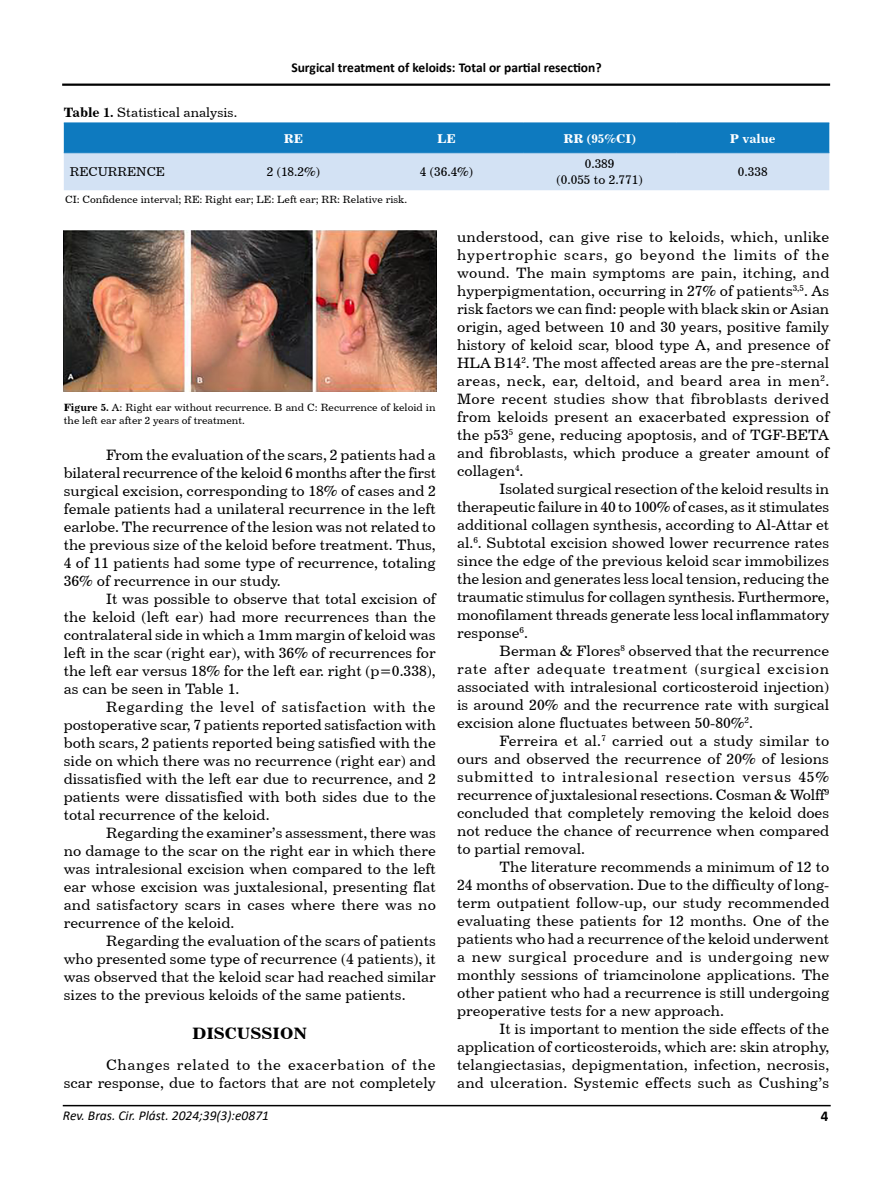
<style>
.page{position:relative;width:893px;height:1191px;background:#fff}
.page>*{position:absolute;margin:0;border:0;box-sizing:border-box;transform-origin:0 0}
.t1{font:16.5px "Century 731 BT Bold A";color:#000}
.t2{font:15px/18px "Century 731 BT Roman A";color:#000;text-align:justify}
.t3{font:700 15px "Calibri";color:#000}
.t4{font:700 13.5px "Calibri";color:#000}
.t5{font:italic 13.5px "Calibri";color:#000}
.t6{font:13.5px "Century 731 BT Roman A";color:#000}
.t7{font:12.75px/15.9px "Century 731 BT Roman A";color:#000;text-align:center}
.t8{font:12.75px "Century 731 BT Bold A";color:#fff}
.t9{font:10.5px/13.2px "Century 731 BT Roman A";color:#000}
.s1{font-family:"Century 731 BT Bold A"}
</style>
<div class="page">
<hr style="left:63px;top:1104px;width:768px;height:2px;background:#000">
<hr style="left:62px;top:84px;width:768px;height:2px;background:#000">
<svg style="left:64px;top:124px;width:765px;height:66px;background:#7db4dc"></svg>
<hr style="left:64px;top:123px;width:153px;height:1px;background:#0e7abf">
<hr style="left:217px;top:123px;width:153px;height:1px;background:#0e7abf">
<hr style="left:370px;top:123px;width:153px;height:1px;background:#0e7abf">
<hr style="left:523px;top:123px;width:153px;height:1px;background:#0e7abf">
<hr style="left:676px;top:123px;width:153px;height:1px;background:#0e7abf">
<hr style="left:64px;top:152px;width:153px;height:1px;background:#0e7abf">
<hr style="left:217px;top:152px;width:153px;height:1px;background:#0e7abf">
<hr style="left:370px;top:152px;width:153px;height:1px;background:#0e7abf">
<hr style="left:523px;top:152px;width:153px;height:1px;background:#0e7abf">
<hr style="left:676px;top:152px;width:153px;height:1px;background:#0e7abf">
<img style="left:64px;top:230px;width:372px;height:162px">
<p class="t6" style="left:64px;top:104px;width:175px"><span class="s1">Table 1.</span> Statistical analysis.</p>
<p class="t4" style="left:291px;top:58px;width:312px">Surgical treatment of keloids: Total or partial resection?</p>
<p class="t8" style="left:284px;top:130px;width:21px">RE</p>
<p class="t8" style="left:437px;top:130px;width:20px">LE</p>
<p class="t8" style="left:563px;top:130px;width:74px">RR (95%CI)</p>
<p class="t8" style="left:730px;top:130px;width:47px">P value</p>
<p class="t7" style="left:70px;top:164px;width:97px">RECURRENCE</p>
<p class="t7" style="left:267px;top:164px;width:55px">2 (18.2%)</p>
<p class="t7" style="left:420px;top:164px;width:55px">4 (36.4%)</p>
<p class="t7" style="left:557px;top:156px;width:88px">0.389<br>(0.055 to 2.771)</p>
<p class="t7" style="left:738px;top:164px;width:31px">0.338</p>
<p class="t9" style="left:65px;top:192px;width:343px">CI: Confidence interval; RE: Right ear; LE: Left ear; RR: Relative risk.</p>
<p class="t9" style="left:64px;top:400px;width:373px"><span class="s1">Figure 5.</span> A: Right ear without recurrence. B and C: Recurrence of keloid in the left ear after 2 years of treatment.</p>
<p class="t2" style="left:64px;top:446px;width:374px;text-indent:43px">From the evaluation of the scars, 2 patients had a bilateral recurrence of the keloid 6 months after the first surgical excision, corresponding to 18% of cases and 2 female patients had a unilateral recurrence in the left earlobe. The recurrence of the lesion was not related to the previous size of the keloid before treatment. Thus, 4 of 11 patients had some type of recurrence, totaling 36% of recurrence in our study.</p>
<p class="t2" style="left:64px;top:590px;width:374px;text-indent:43px">It was possible to observe that total excision of the keloid (left ear) had more recurrences than the contralateral side in which a 1mm margin of keloid was left in the scar (right ear), with 36% of recurrences for the left ear versus 18% for the left ear. right (p=0.338), as can be seen in Table 1.</p>
<p class="t2" style="left:64px;top:698px;width:374px;text-indent:43px">Regarding the level of satisfaction with the postoperative scar, 7 patients reported satisfaction with both scars, 2 patients reported being satisfied with the side on which there was no recurrence (right ear) and dissatisfied with the left ear due to recurrence, and 2 patients were dissatisfied with both sides due to the total recurrence of the keloid.</p>
<p class="t2" style="left:64px;top:824px;width:374px;text-indent:43px">Regarding the examiner’s assessment, there was no damage to the scar on the right ear in which there was intralesional excision when compared to the left ear whose excision was juxtalesional, presenting flat and satisfactory scars in cases where there was no recurrence of the keloid.</p>
<p class="t2" style="left:64px;top:932px;width:374px;text-indent:43px">Regarding the evaluation of the scars of patients who presented some type of recurrence (4 patients), it was observed that the keloid scar had reached similar sizes to the previous keloids of the same patients.</p>
<p class="t1" style="left:192px;top:1023px;width:116px">DISCUSSION</p>
<p class="t2" style="left:64px;top:1055px;width:374px;text-align:right">Changes related to the exacerbation of the<br>scar response, due to factors that are not completely</p>
<p class="t2" style="left:457px;top:227px;width:374px">understood, can give rise to keloids, which, unlike hypertrophic scars, go beyond the limits of the wound. The main symptoms are pain, itching, and hyperpigmentation, occurring in 27% of patients<sup>3,5</sup>. As risk factors we can find: people with black skin or Asian origin, aged between 10 and 30 years, positive family history of keloid scar, blood type A, and presence of HLA B14<sup>2</sup>. The most affected areas are the pre-sternal areas, neck, ear, deltoid, and beard area in men<sup>2</sup>.<br>More recent studies show that fibroblasts derived from keloids present an exacerbated expression of the p53<sup>5</sup> gene, reducing apoptosis, and of TGF-BETA and fibroblasts, which produce a greater amount of collagen<sup>4</sup>.</p>
<p class="t2" style="left:457px;top:479px;width:374px;text-indent:43px">Isolated surgical resection of the keloid results in therapeutic failure in 40 to 100% of cases, as it stimulates additional collagen synthesis, according to Al-Attar et al.<sup>6</sup>. Subtotal excision showed lower recurrence rates since the edge of the previous keloid scar immobilizes the lesion and generates less local tension, reducing the traumatic stimulus for collagen synthesis. Furthermore, monofilament threads generate less local inflammatory response<sup>6</sup>.</p>
<p class="t2" style="left:457px;top:641px;width:374px;text-indent:43px">Berman &amp; Flores<sup>8</sup> observed that the recurrence rate after adequate treatment (surgical excision associated with intralesional corticosteroid injection) is around 20% and the recurrence rate with surgical excision alone fluctuates between 50-80%<sup>2</sup>.</p>
<p class="t2" style="left:457px;top:731px;width:374px;text-indent:43px">Ferreira et al.<sup>7</sup> carried out a study similar to ours and observed the recurrence of 20% of lesions submitted to intralesional resection versus 45% recurrence of juxtalesional resections. Cosman &amp; Wolff<sup>9 </sup>concluded that completely removing the keloid does not reduce the chance of recurrence when compared to partial removal.</p>
<p class="t2" style="left:457px;top:857px;width:374px;text-indent:43px">The literature recommends a minimum of 12 to 24 months of observation. Due to the difficulty of long&shy;term outpatient follow-up, our study recommended evaluating these patients for 12 months. One of the patients who had a recurrence of the keloid underwent a new surgical procedure and is undergoing new monthly sessions of triamcinolone applications. The other patient who had a recurrence is still undergoing preoperative tests for a new approach.</p>
<p class="t2" style="left:457px;top:1019px;width:374px;text-indent:43px">It is important to mention the side effects of the application of corticosteroids, which are: skin atrophy, telangiectasias, depigmentation, infection, necrosis, and ulceration. Systemic effects such as Cushing’s</p>
<p class="t5" style="left:63px;top:1105px;width:208px">Rev. Bras. Cir. Plást. 2024;39(3):e0871</p>
<p class="t3" style="left:821px;top:1105px;width:9px">4</p>
</div>
